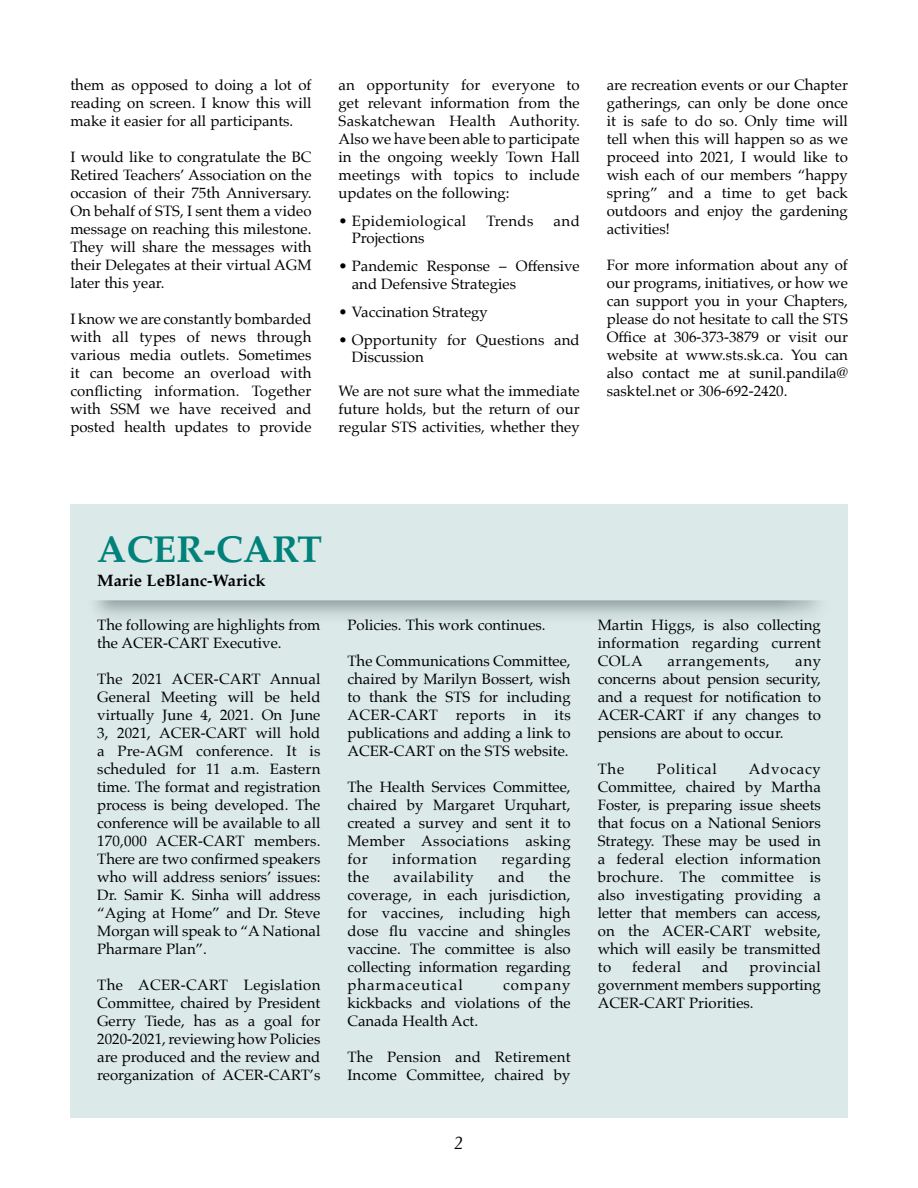
<style>
.page{position:relative;width:918px;height:1188px;background:#fff}
.page>*{position:absolute;margin:0;border:0;box-sizing:border-box;transform-origin:0 0}
.t1{font:700 37.5px "Palatino";color:#008179}
.t2{font:italic 18px "Palatino";color:#000}
.t3{font:700 16.5px "Palatino";color:#000}
.t4{font:15px/18px "Palatino";color:#000;text-align:justify}
.t5{font:15px "Palatino";letter-spacing:.035em;color:#000}
.t6{font:15px "Palatino";letter-spacing:.03em;color:#000}
.t7{font:15px "Palatino";letter-spacing:.04em;color:#000}
.t8{font:15px "Palatino";letter-spacing:.05em;color:#000}
</style>
<div class="page">
<div style="left:70px;top:504px;width:778px;height:614px;background:#dbe9e8"></div>
<p class="t4" style="left:70px;top:76px;width:243px">them as opposed to doing a lot of reading on screen. I know this will make it easier for all participants.</p>
<p class="t4" style="left:70px;top:148px;width:243px">I would like to congratulate the BC Retired Teachers’ Association on the occasion of their 75th Anniversary.<br>On behalf of STS, I sent them a video message on reaching this milestone.<br>They will share the messages with their Delegates at their virtual AGM later this year.</p>
<p class="t4" style="left:70px;top:310px;width:243px">I know we are constantly bombarded with all types of news through various media outlets. Sometimes it can become an overload with conflicting information. Together with SSM we have received and posted health updates to provide</p>
<p class="t4" style="left:339px;top:76px;width:243px">an opportunity for everyone to get relevant information from the Saskatchewan Health Authority.<br>Also we have been able to participate in the ongoing weekly Town Hall meetings with topics to include updates on the following:</p>
<p class="t6" style="left:339px;top:208px;width:129px">• Epidemiological</p>
<p class="t4" style="left:486px;top:212px;width:49px">Trends</p>
<p class="t4" style="left:554px;top:212px;width:28px">and</p>
<p class="t4" style="left:352px;top:229px;width:74px">Projections</p>
<p class="t4" style="left:352px;top:258px;width:229px;line-height:17.2px;text-indent:-13px">• Pandemic Response – Offensive and Defensive Strategies</p>
<p class="t4" style="left:339px;top:302px;width:151px">• Vaccination Strategy</p>
<p class="t4" style="left:352px;top:331px;width:229px;line-height:17.2px;text-indent:-13px">• Opportunity for Questions and<br>Discussion</p>
<p class="t4" style="left:339px;top:382px;width:243px">We are not sure what the immediate future holds, but the return of our regular STS activities, whether they</p>
<p class="t4" style="left:607px;top:76px;width:243px">are recreation events or our Chapter gatherings, can only be done once it is safe to do so. Only time will tell when this will happen so as we proceed into 2021, I would like to wish each of our members “happy spring” and a time to get back outdoors and enjoy the gardening activities!</p>
<p class="t4" style="left:607px;top:256px;width:243px">For more information about any of our programs, initiatives, or how we can support you in your Chapters, please do not hesitate to call the STS Office at 306-373-3879 or visit our website at www.sts.sk.ca. You can also contact me at sunil.pandila@ sasktel.net or 306-692-2420.</p>
<h1 class="t1" style="left:97px;top:517px;width:227px">ACER-CART</h1>
<p class="t3" style="left:97px;top:566px;width:170px">Marie LeBlanc-Warick</p>
<p class="t4" style="left:97px;top:616px;width:225px">The following are highlights from the ACER-CART Executive.</p>
<p class="t4" style="left:97px;top:670px;width:225px">The 2021 ACER-CART Annual General Meeting will be held virtually June 4, 2021. On June 3, 2021, ACER-CART will hold a Pre-AGM conference. It is scheduled for 11 a.m. Eastern time. The format and registration process is being developed. The conference will be available to all 170,000 ACER-CART members.<br>There are two confirmed speakers who will address seniors’ issues:<br>Dr. Samir K. Sinha will address “Aging at Home” and Dr. Steve Morgan will speak to “A National Pharmare Plan”.</p>
<p class="t4" style="left:97px;top:976px;width:225px">The ACER-CART Legislation Committee, chaired by President Gerry Tiede, has as a goal for 2020-2021, reviewing how Policies are produced and the review and reorganization of ACER-CART’s</p>
<p class="t4" style="left:347px;top:616px;width:200px">Policies. This work continues.</p>
<p class="t4" style="left:347px;top:652px;width:225px">The Communications Committee, chaired by Marilyn Bossert, wish to thank the STS for including ACER-CART reports in its publications and adding a link to ACER-CART on the STS website.</p>
<p class="t4" style="left:347px;top:778px;width:225px">The Health Services Committee, chaired by Margaret Urquhart, created a survey and sent it to Member Associations asking for</p>
<p class="t5" style="left:392px;top:846px;width:86px">information</p>
<p class="t5" style="left:501px;top:846px;width:71px">regarding</p>
<p class="t4" style="left:347px;top:868px;width:225px;text-indent:201px">the coverage, in each jurisdiction, for vaccines, including high dose flu vaccine and shingles vaccine. The committee is also collecting information regarding pharmaceutical</p>
<p class="t4" style="left:347px;top:868px;width:23px">the</p>
<p class="t5" style="left:394px;top:864px;width:82px">availability</p>
<p class="t4" style="left:498px;top:868px;width:28px">and</p>
<p class="t4" style="left:347px;top:976px;width:225px;text-indent:156px">company kickbacks and violations of the Canada Health Act.</p>
<p class="t4" style="left:347px;top:1048px;width:225px">The Pension and Retirement<br>Income Committee, chaired by</p>
<p class="t2" style="left:454px;top:1128px;width:10px">2</p>
<p class="t4" style="left:598px;top:616px;width:225px">Martin Higgs, is also collecting information regarding current COLA</p>
<p class="t7" style="left:667px;top:648px;width:104px">arrangements,</p>
<p class="t4" style="left:598px;top:652px;width:225px;text-indent:198px">any concerns about pension security, and a request for notification to ACER-CART if any changes to pensions are about to occur.</p>
<p class="t4" style="left:598px;top:760px;width:28px">The</p>
<p class="t8" style="left:657px;top:756px;width:61px">Political</p>
<p class="t4" style="left:598px;top:760px;width:225px;text-indent:151px">Advocacy Committee, chaired by Martha Foster, is preparing issue sheets that focus on a National Seniors Strategy. These may be used in a federal election information brochure. The committee is also investigating providing a letter that members can access, on the ACER-CART website, which will easily be transmitted to</p>
<p class="t4" style="left:598px;top:958px;width:225px;text-indent:152px">provincial government members supporting ACER-CART Priorities.</p>
<p class="t6" style="left:632px;top:954px;width:51px">federal</p>
<p class="t4" style="left:702px;top:958px;width:28px">and</p>
</div>
